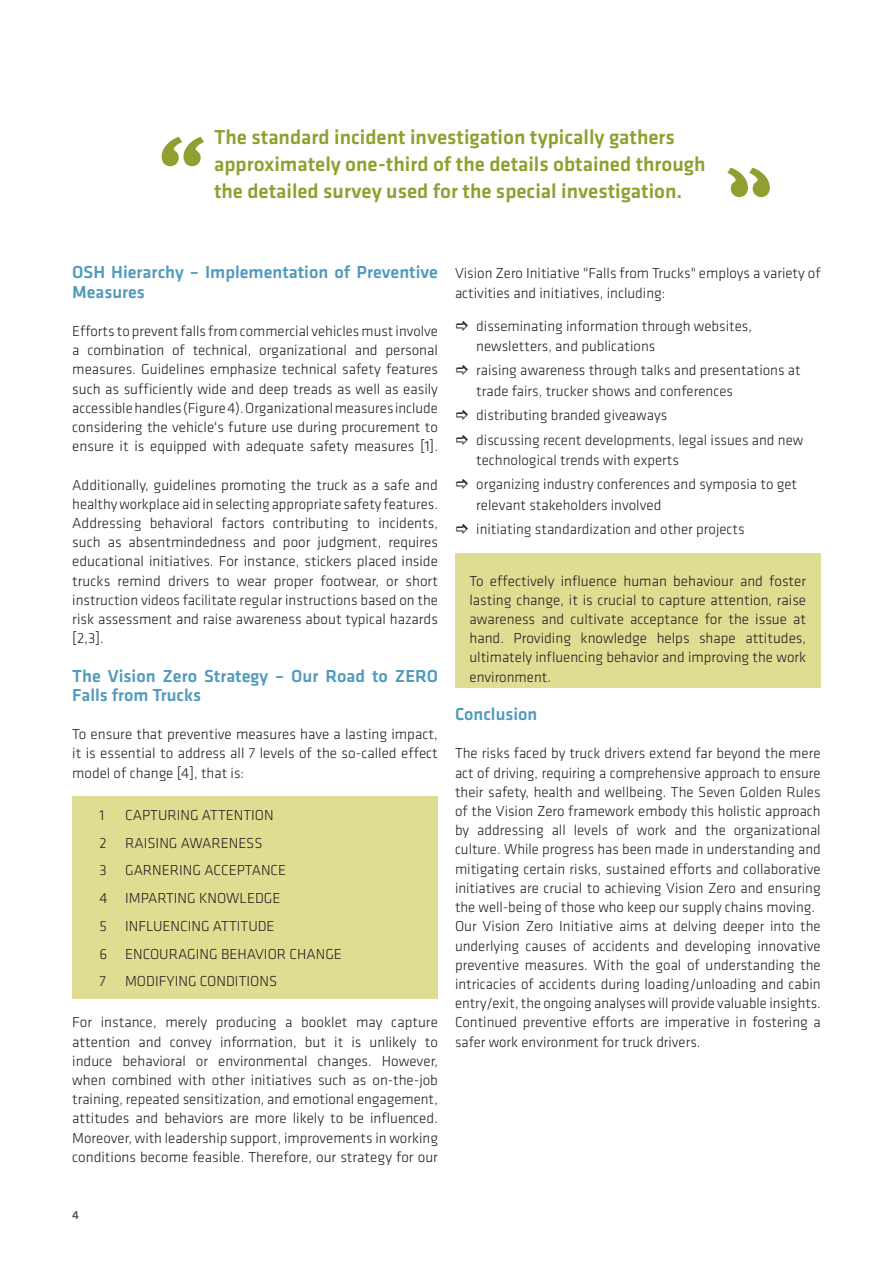
<style>
.page{position:relative;width:893px;height:1263px;background:#fff}
.page>*{position:absolute;margin:0;border:0;box-sizing:border-box;transform-origin:0 0}
.t1{font:500 21px/27px "Klavika";color:#909f2f}
.heading_1_in_text{font:500 18px/19.2px "Klavika";color:#519abc}
.body_ISSA{font:300 15px/19.2px "Klavika";color:#231f20;text-align:justify}
.table_without_arrow{font:300 15px "Klavika";color:#231f20}
.heading_1_in_text-2{font:300 15px/19.2px "Klavika";color:#231f20;text-align:justify}
.t2{font:500 12px "Klavika";color:#57585a}
</style>
<div class="page">
<div style="left:72px;top:796px;width:366px;height:202px;background:#dedd92"></div>
<div style="left:455px;top:553px;width:366px;height:135px;background:#dedd92"></div>
<svg style="left:162px;top:137px;width:42px;height:29px"></svg>
<svg style="left:727px;top:168px;width:43px;height:29px"></svg>
<h1 class="t1" style="left:214px;top:123px;width:493px">The standard incident investigation typically gathers approximately one-third of the details obtained through the detailed survey used for the special investigation.</h1>
<p class="heading_1_in_text" style="left:72px;top:262px;width:367px">OSH Hierarchy – Implementation of Preventive<br>Measures</p>
<p class="body_ISSA" style="left:72px;top:321px;width:367px">Efforts to prevent falls from commercial vehicles must involve a combination of technical, organizational and personal measures. Guidelines emphasize technical safety features such as sufficiently wide and deep treads as well as easily accessible handles (Figure 4). Organizational measures include considering the vehicle's future use during procurement to ensure it is equipped with adequate safety measures [1].</p>
<p class="body_ISSA" style="left:72px;top:475px;width:367px">Additionally, guidelines promoting the truck as a safe and healthy workplace aid in selecting appropriate safety features.</p>
<p class="body_ISSA" style="left:72px;top:513px;width:367px">Addressing behavioral factors contributing to incidents, such as absentmindedness and poor judgment, requires educational initiatives. For instance, stickers placed inside trucks remind drivers to wear proper footwear, or short instruction videos facilitate regular instructions based on the risk assessment and raise awareness about typical hazards [2,3].</p>
<p class="heading_1_in_text" style="left:72px;top:666px;width:367px">The Vision Zero Strategy – Our Road to ZERO<br>Falls from Trucks</p>
<p class="heading_1_in_text-2" style="left:72px;top:724px;width:367px">To ensure that preventive measures have a lasting impact, it is essential to address all 7 levels of the so-called effect model of change [4], that is:</p>
<p class="table_without_arrow" style="left:100px;top:806px;width:6px">1</p>
<p class="table_without_arrow" style="left:125px;top:806px;width:150px">CAPTURING ATTENTION</p>
<p class="table_without_arrow" style="left:100px;top:834px;width:165px">2 RAISING AWARENESS</p>
<p class="table_without_arrow" style="left:100px;top:861px;width:188px">3 GARNERING ACCEPTANCE</p>
<p class="table_without_arrow" style="left:100px;top:889px;width:183px">4 IMPARTING KNOWLEDGE</p>
<p class="table_without_arrow" style="left:100px;top:917px;width:177px">5 INFLUENCING ATTITUDE</p>
<p class="table_without_arrow" style="left:100px;top:944px;width:244px">6 ENCOURAGING BEHAVIOR CHANGE</p>
<p class="table_without_arrow" style="left:100px;top:972px;width:8px">7</p>
<p class="table_without_arrow" style="left:125px;top:972px;width:154px">MODIFYING CONDITIONS</p>
<p class="body_ISSA" style="left:72px;top:1012px;width:367px">For instance, merely producing a booklet may capture attention and convey information, but it is unlikely to induce behavioral or environmental changes. However, when combined with other initiatives such as on-the-job training, repeated sensitization, and emotional engagement, attitudes and behaviors are more likely to be influenced.<br>Moreover, with leadership support, improvements in working conditions become feasible. Therefore, our strategy for our</p>
<p class="body_ISSA" style="left:455px;top:264px;width:367px">Vision Zero Initiative "Falls from Trucks" employs a variety of activities and initiatives, including:</p>
<p class="body_ISSA" style="left:476px;top:315px;width:277px;line-height:20.2px">disseminating information through websites, newsletters, and publications</p>
<p class="body_ISSA" style="left:476px;top:360px;width:326px;line-height:20.2px">raising awareness through talks and presentations at trade fairs, trucker shows and conferences</p>
<p class="body_ISSA" style="left:476px;top:405px;width:192px">distributing branded giveaways</p>
<p class="body_ISSA" style="left:476px;top:429px;width:329px;line-height:20.2px">discussing recent developments, legal issues and new technological trends with experts</p>
<p class="body_ISSA" style="left:476px;top:474px;width:322px;line-height:20.2px">organizing industry conferences and symposia to get relevant stakeholders involved</p>
<p class="body_ISSA" style="left:476px;top:519px;width:270px">initiating standardization and other projects</p>
<p class="body_ISSA" style="left:469px;top:571px;width:338px">To effectively influence human behaviour and foster lasting change, it is crucial to capture attention, raise awareness and cultivate acceptance for the issue at hand. Providing knowledge helps shape attitudes, ultimately influencing behavior and improving the work environment.</p>
<p class="heading_1_in_text" style="left:455px;top:704px;width:84px">Conclusion</p>
<p class="body_ISSA" style="left:455px;top:744px;width:367px">The risks faced by truck drivers extend far beyond the mere act of driving, requiring a comprehensive approach to ensure their safety, health and wellbeing. The Seven Golden Rules of the Vision Zero framework embody this holistic approach by addressing all levels of work and the organizational culture. While progress has been made in understanding and mitigating certain risks, sustained efforts and collaborative initiatives are crucial to achieving Vision Zero and ensuring the well-being of those who keep our supply chains moving.</p>
<p class="body_ISSA" style="left:455px;top:916px;width:367px">Our Vision Zero Initiative aims at delving deeper into the underlying causes of accidents and developing innovative preventive measures. With the goal of understanding the intricacies of accidents during loading/unloading and cabin entry/exit, the ongoing analyses will provide valuable insights.<br>Continued preventive efforts are imperative in fostering a safer work environment for truck drivers.</p>
<p class="t2" style="left:72px;top:1207px;width:8px">4</p>
</div>
